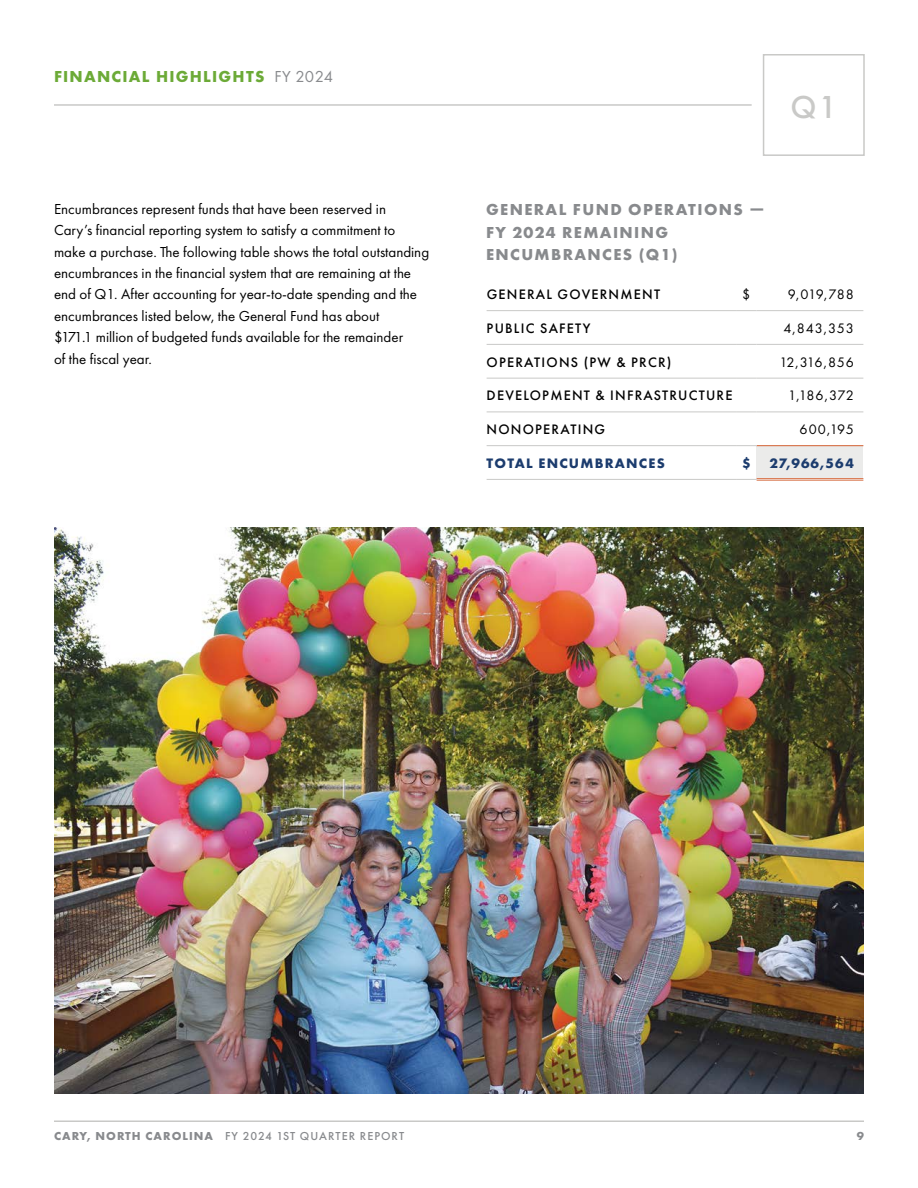
<style>
.page{position:relative;width:918px;height:1188px;background:#fff}
.page>*{position:absolute;margin:0;border:0;box-sizing:border-box;transform-origin:0 0}
.t1{font:500 33px "Futura PT";color:#c9c9c7}
.t2{font:700 16.5px/22.5px "Futura PT";letter-spacing:.085em;color:#888a8d}
.t3{font:700 16.5px "Futura PT";letter-spacing:.075em;color:#6caa37}
.t4{font:15px/21.3px "Futura PT";color:#000}
.t5{font:500 14.25px "Futura PT";letter-spacing:.085em;color:#000}
.t6{font:14.25px "Futura PT";letter-spacing:.035em;color:#000}
.t7{font:700 14.25px "Futura PT";letter-spacing:.085em;color:#1c3c6e}
.t8{font:500 12px "Futura PT";letter-spacing:.085em;color:#888a8d}
.t9{font:700 12px "Futura PT";color:#888a8d}
.s1{font-weight:400;color:#888a8d}
.s2{font-weight:700}
</style>
<div class="page">
<div style="left:763px;top:54px;width:102px;height:102px;border:2px solid #c9c9c7"></div>
<hr style="left:54px;top:1120px;width:810px;height:2px;background:#c9c9c7">
<hr style="left:54px;top:104px;width:698px;height:2px;background:#c9c9c7">
<div style="left:757px;top:446px;width:106px;height:33px;background:#ebebea"></div>
<hr style="left:757px;top:445px;width:106px;height:1px;background:#d67046">
<hr style="left:757px;top:478px;width:106px;height:1px;background:#d67046">
<hr style="left:757px;top:480px;width:106px;height:1px;background:#d67046">
<hr style="left:487px;top:310px;width:249px;height:1px;background:#c9c9c7">
<svg style="left:736px;top:310px;width:21px;height:1px"></svg>
<hr style="left:757px;top:310px;width:106px;height:1px;background:#c9c9c7">
<hr style="left:487px;top:344px;width:249px;height:1px;background:#c9c9c7">
<svg style="left:736px;top:344px;width:21px;height:1px"></svg>
<hr style="left:757px;top:344px;width:106px;height:1px;background:#c9c9c7">
<hr style="left:487px;top:378px;width:249px;height:1px;background:#c9c9c7">
<svg style="left:736px;top:378px;width:21px;height:1px"></svg>
<hr style="left:757px;top:378px;width:106px;height:1px;background:#c9c9c7">
<hr style="left:487px;top:412px;width:249px;height:1px;background:#c9c9c7">
<svg style="left:736px;top:412px;width:21px;height:1px"></svg>
<hr style="left:757px;top:412px;width:106px;height:1px;background:#c9c9c7">
<hr style="left:487px;top:445px;width:249px;height:1px;background:#c9c9c7">
<hr style="left:487px;top:479px;width:249px;height:1px;background:#c9c9c7">
<svg style="left:736px;top:445px;width:21px;height:1px"></svg>
<svg style="left:736px;top:479px;width:21px;height:1px"></svg>
<img style="left:54px;top:528px;width:810px;height:566px">
<p class="t3" style="left:54px;top:65px;width:281px">FINANCIAL HIGHLIGHTS <span class="s1">FY 2024</span></p>
<p class="t4" style="left:54px;top:198px;width:377px">Encumbrances represent funds that have been reserved in<br>Cary’s financial reporting system to satisfy a commitment to make a purchase. The following table shows the total outstanding encumbrances in the financial system that are remaining at the end of Q1. After accounting for year-to-date spending and the encumbrances listed below, the General Fund has about<br>$171.1 million of budgeted funds available for the remainder<br>of the fiscal year.</p>
<h1 class="t1" style="left:791px;top:87px;width:48px">Q1</h1>
<p class="t2" style="left:486px;top:198px;width:280px">GENERAL FUND OPERATIONS —<br>FY 2024 REMAINING<br>ENCUMBRANCES (Q1)</p>
<p class="t5" style="left:487px;top:286px;width:175px">GENERAL GOVERNMENT</p>
<p class="t6" style="left:742px;top:286px;width:10px">$</p>
<p class="t6" style="left:788px;top:286px;width:68px">9,019,788</p>
<p class="t5" style="left:487px;top:320px;width:105px">PUBLIC SAFETY</p>
<p class="t6" style="left:783px;top:320px;width:72px">4,843,353</p>
<p class="t5" style="left:487px;top:353px;width:186px">OPERATIONS (PW &amp; PRCR)</p>
<p class="t6" style="left:779px;top:353px;width:76px">12,316,856</p>
<p class="t5" style="left:487px;top:387px;width:247px">DEVELOPMENT &amp; INFRASTRUCTURE</p>
<p class="t6" style="left:788px;top:387px;width:67px">1,186,372</p>
<p class="t5" style="left:487px;top:421px;width:120px">NONOPERATING</p>
<p class="t6" style="left:800px;top:421px;width:56px">600,195</p>
<p class="t7" style="left:487px;top:454px;width:180px">TOTAL ENCUMBRANCES</p>
<p class="t7" style="left:742px;top:454px;width:10px">$</p>
<p class="t7" style="left:769px;top:454px;width:86px">27,966,564</p>
<p class="t8" style="left:54px;top:1129px;width:352px"><span class="s2">CARY, NORTH CAROLINA</span> FY 2024 1ST QUARTER REPORT</p>
<p class="t9" style="left:857px;top:1128px;width:9px">9</p>
</div>
